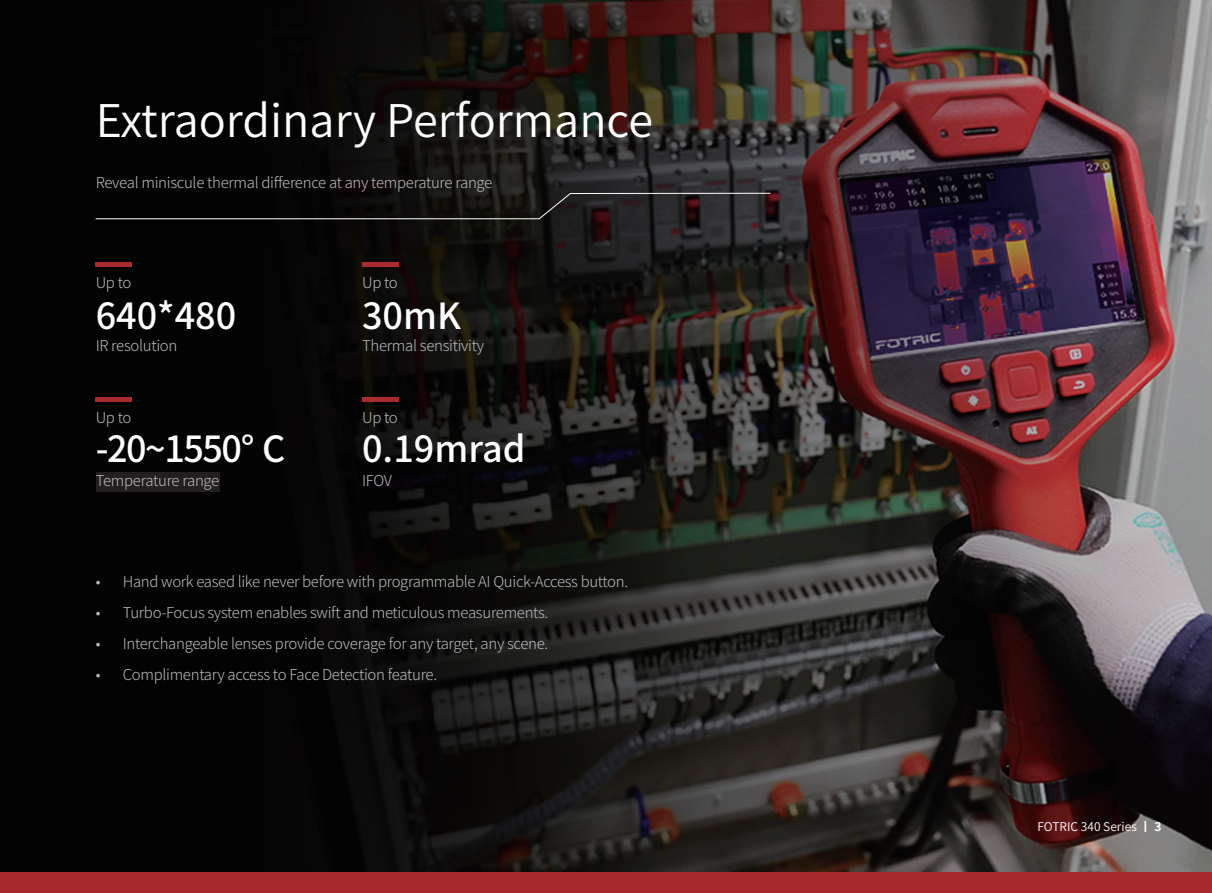
<style>
.page{position:relative;width:1212px;height:893px;background:#fff}
.page>*{position:absolute;margin:0;border:0;box-sizing:border-box;transform-origin:0 0}
.t1{font:45px "Source Han Sans CN";color:#fff}
.t2{font:500 36px "Source Han Sans CN";color:#fff}
.t3{font:300 15px "Source Han Sans CN";letter-spacing:-.02em;color:#bcbdc0}
.t4{font:12px "Source Han Sans CN";color:#fff}
.s1{font-weight:700}
</style>
<div class="page">
<div style="left:0;top:872px;width:1212px;height:21px;background:#a8292e"></div>
<img style="left:0;top:0;width:1212px;height:872px">
<div style="left:96px;top:472px;width:123px;height:20px;background:#231f20"></div>
<svg style="left:95px;top:193px;width:676px;height:26px;background:#1a1818"></svg>
<hr style="left:96px;top:263px;width:36px;height:4px;background:#a8292e">
<hr style="left:96px;top:398px;width:36px;height:4px;background:#a8292e">
<hr style="left:362px;top:263px;width:36px;height:4px;background:#a8292e">
<hr style="left:362px;top:398px;width:36px;height:4px;background:#a8292e">
<h1 class="t1" style="left:96px;top:96px;width:559px">Extraordinary Performance</h1>
<p class="t3" style="left:96px;top:174px;width:398px">Reveal miniscule thermal difference at any temperature range</p>
<p class="t3" style="left:96px;top:274px;width:37px">Up to</p>
<p class="t3" style="left:362px;top:274px;width:37px">Up to</p>
<h2 class="t2" style="left:96px;top:295px;width:142px">640*480</h2>
<h2 class="t2" style="left:362px;top:295px;width:100px">30mK</h2>
<p class="t3" style="left:96px;top:337px;width:83px">IR resolution</p>
<p class="t3" style="left:362px;top:337px;width:124px">Thermal sensitivity</p>
<p class="t3" style="left:96px;top:409px;width:37px">Up to</p>
<p class="t3" style="left:362px;top:409px;width:37px">Up to</p>
<h2 class="t2" style="left:96px;top:429px;width:191px">-20~1550° C</h2>
<h2 class="t2" style="left:362px;top:429px;width:165px">0.19mrad</h2>
<p class="t3" style="left:96px;top:472px;width:125px">Temperature range</p>
<p class="t3" style="left:362px;top:472px;width:31px">IFOV</p>
<p class="t3" style="left:96px;top:573px;width:534px">• Hand work eased like never before with programmable AI Quick-Access button.</p>
<p class="t3" style="left:96px;top:604px;width:454px">• Turbo-Focus system enables swift and meticulous measurements.</p>
<p class="t3" style="left:96px;top:635px;width:454px">• Interchangeable lenses provide coverage for any target, any scene.</p>
<p class="t3" style="left:96px;top:666px;width:343px">• Complimentary access to Face Detection feature.</p>
<p class="t4" style="left:1037px;top:820px;width:126px">FOTRIC 340 Series <span class="s1">丨 3</span></p>
</div>
